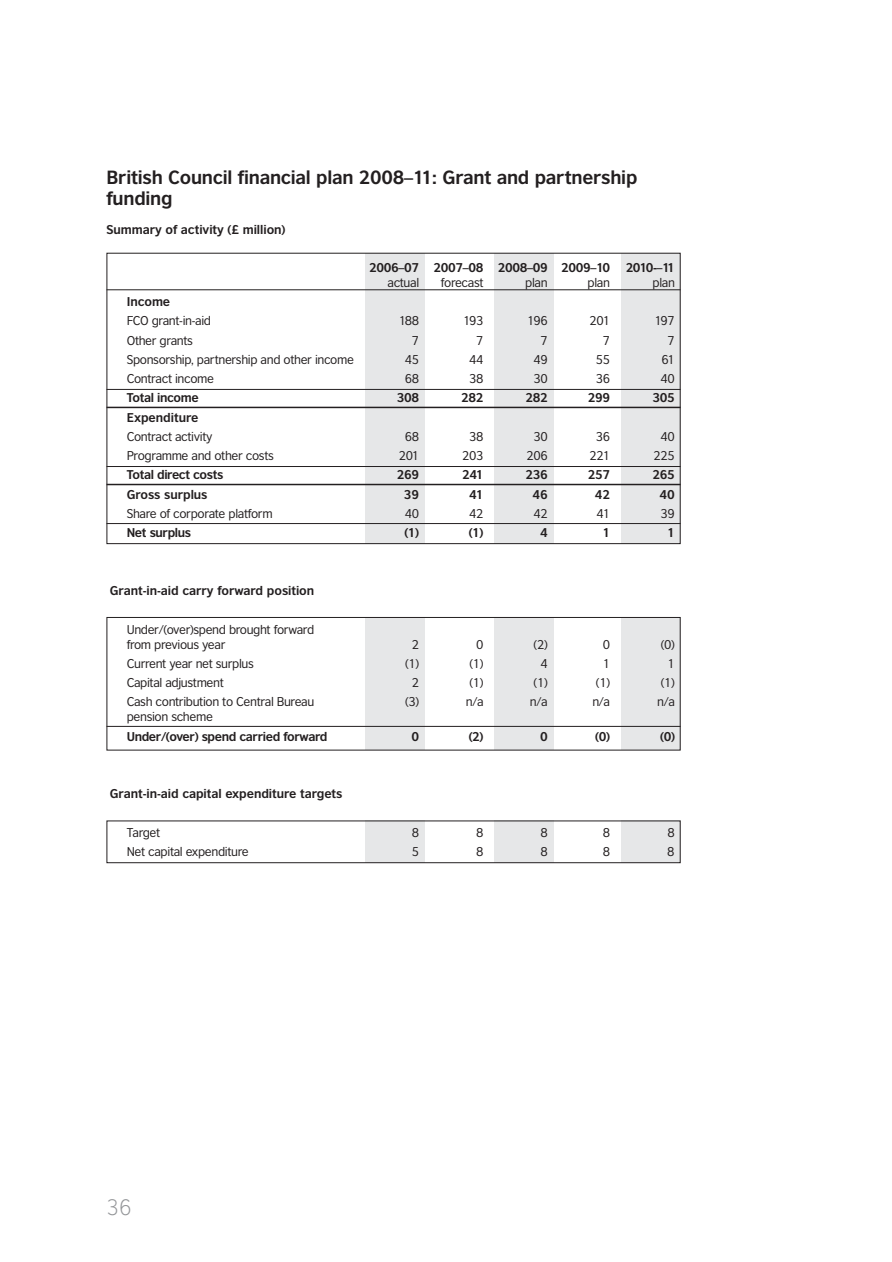
<style>
.page{position:relative;width:892px;height:1262px;background:#fff}
.page>*{position:absolute;margin:0;border:0;box-sizing:border-box;transform-origin:0 0}
.t1{font:300 21px "British Council Sans";color:#939598}
.t2{font:700 18px/21px "British Council Sans";letter-spacing:-.015em;color:#231f20}
.t3{font:12px/15px "British Council Sans";letter-spacing:-.03em;color:#231f20}
.t4{font:700 12px "British Council Sans";letter-spacing:-.03em;color:#231f20}
.t5{font:700 12px "British Council Sans";letter-spacing:-.005em;color:#231f20}
</style>
<div class="page">
<div style="left:365px;top:617px;width:60px;height:133px;background:#e6e7e8"></div>
<div style="left:494px;top:617px;width:59px;height:133px;background:#e6e7e8"></div>
<div style="left:621px;top:617px;width:60px;height:133px;background:#e6e7e8"></div>
<div style="left:365px;top:820px;width:60px;height:42px;background:#e6e7e8"></div>
<div style="left:494px;top:820px;width:59px;height:42px;background:#e6e7e8"></div>
<div style="left:621px;top:820px;width:60px;height:42px;background:#e6e7e8"></div>
<div style="left:107px;top:820px;width:574px;height:43px;border:1px solid #231f20"></div>
<div style="left:365px;top:253px;width:60px;height:290px;background:#e6e7e8"></div>
<div style="left:494px;top:253px;width:59px;height:290px;background:#e6e7e8"></div>
<div style="left:621px;top:253px;width:60px;height:290px;background:#e6e7e8"></div>
<hr style="left:107px;top:289px;width:574px;height:1px;background:#231f20">
<hr style="left:107px;top:389px;width:574px;height:1px;background:#231f20">
<hr style="left:107px;top:407px;width:574px;height:1px;background:#231f20">
<hr style="left:107px;top:466px;width:574px;height:1px;background:#231f20">
<hr style="left:107px;top:484px;width:574px;height:1px;background:#231f20">
<div style="left:107px;top:253px;width:574px;height:291px;border:1px solid #231f20"></div>
<hr style="left:107px;top:523px;width:574px;height:1px;background:#231f20">
<div style="left:107px;top:617px;width:574px;height:133px;border:1px solid #231f20"></div>
<hr style="left:107px;top:726px;width:574px;height:1px;background:#231f20">
<h2 class="t2" style="left:107px;top:168px;width:532px">British Council financial plan 2008–11: Grant and partnership funding</h2>
<p class="t5" style="left:107px;top:224px;width:180px">Summary of activity (£ million)</p>
<p class="t4" style="left:369px;top:262px;width:242px">2006–07 2007–08 2008–09 2009–10</p>
<p class="t4" style="left:626px;top:262px;width:51px">2010-–11</p>
<p class="t3" style="left:388px;top:276px;width:33px">actual</p>
<p class="t3" style="left:441px;top:276px;width:44px">forecast</p>
<p class="t3" style="left:525px;top:276px;width:24px">plan</p>
<p class="t3" style="left:588px;top:276px;width:24px">plan</p>
<p class="t3" style="left:653px;top:276px;width:24px">plan</p>
<p class="t4" style="left:127px;top:296px;width:45px">Income</p>
<p class="t3" style="left:127px;top:314px;width:86px">FCO grant-in-aid</p>
<p class="t3" style="left:399px;top:314px;width:22px">188</p>
<p class="t3" style="left:463px;top:314px;width:22px">193</p>
<p class="t3" style="left:527px;top:314px;width:22px">196</p>
<p class="t3" style="left:590px;top:314px;width:22px">201</p>
<p class="t3" style="left:655px;top:314px;width:22px">197</p>
<p class="t3" style="left:127px;top:334px;width:68px">Other grants</p>
<p class="t3" style="left:412px;top:334px;width:9px">7</p>
<p class="t3" style="left:476px;top:334px;width:9px">7</p>
<p class="t3" style="left:540px;top:334px;width:9px">7</p>
<p class="t3" style="left:603px;top:334px;width:9px">7</p>
<p class="t3" style="left:668px;top:334px;width:9px">7</p>
<p class="t3" style="left:127px;top:353px;width:229px">Sponsorship, partnership and other income</p>
<p class="t3" style="left:405px;top:353px;width:16px">45</p>
<p class="t3" style="left:469px;top:353px;width:16px">44</p>
<p class="t3" style="left:533px;top:353px;width:16px">49</p>
<p class="t3" style="left:596px;top:353px;width:16px">55</p>
<p class="t3" style="left:662px;top:353px;width:15px">61</p>
<p class="t3" style="left:127px;top:372px;width:89px">Contract income</p>
<p class="t3" style="left:405px;top:372px;width:16px">68</p>
<p class="t3" style="left:469px;top:372px;width:16px">38</p>
<p class="t3" style="left:533px;top:372px;width:16px">30</p>
<p class="t3" style="left:596px;top:372px;width:16px">36</p>
<p class="t3" style="left:661px;top:372px;width:16px">40</p>
<p class="t4" style="left:127px;top:392px;width:73px">Total income</p>
<p class="t4" style="left:397px;top:392px;width:24px">308</p>
<p class="t4" style="left:461px;top:392px;width:24px">282</p>
<p class="t4" style="left:525px;top:392px;width:24px">282</p>
<p class="t4" style="left:588px;top:392px;width:24px">299</p>
<p class="t4" style="left:653px;top:392px;width:24px">305</p>
<p class="t5" style="left:127px;top:412px;width:73px">Expenditure</p>
<p class="t3" style="left:127px;top:430px;width:87px">Contract activity</p>
<p class="t3" style="left:405px;top:430px;width:16px">68</p>
<p class="t3" style="left:469px;top:430px;width:16px">38</p>
<p class="t3" style="left:533px;top:430px;width:16px">30</p>
<p class="t3" style="left:596px;top:430px;width:16px">36</p>
<p class="t3" style="left:661px;top:430px;width:16px">40</p>
<p class="t3" style="left:127px;top:449px;width:149px">Programme and other costs</p>
<p class="t3" style="left:399px;top:449px;width:22px">201</p>
<p class="t3" style="left:462px;top:449px;width:23px">203</p>
<p class="t3" style="left:526px;top:449px;width:23px">206</p>
<p class="t3" style="left:590px;top:449px;width:22px">221</p>
<p class="t3" style="left:654px;top:449px;width:23px">225</p>
<p class="t4" style="left:127px;top:469px;width:98px">Total direct costs</p>
<p class="t4" style="left:397px;top:469px;width:24px">269</p>
<p class="t4" style="left:462px;top:469px;width:23px">241</p>
<p class="t4" style="left:525px;top:469px;width:24px">236</p>
<p class="t4" style="left:588px;top:469px;width:24px">257</p>
<p class="t4" style="left:653px;top:469px;width:24px">265</p>
<p class="t5" style="left:127px;top:489px;width:82px">Gross surplus</p>
<p class="t4" style="left:404px;top:489px;width:17px">39</p>
<p class="t4" style="left:469px;top:489px;width:16px">41</p>
<p class="t4" style="left:532px;top:489px;width:17px">46</p>
<p class="t4" style="left:595px;top:489px;width:17px">42</p>
<p class="t4" style="left:660px;top:489px;width:17px">40</p>
<p class="t3" style="left:127px;top:507px;width:147px">Share of corporate platform</p>
<p class="t3" style="left:405px;top:507px;width:16px">40</p>
<p class="t3" style="left:469px;top:507px;width:16px">42</p>
<p class="t3" style="left:533px;top:507px;width:16px">42</p>
<p class="t3" style="left:597px;top:507px;width:15px">41</p>
<p class="t3" style="left:661px;top:507px;width:16px">39</p>
<p class="t4" style="left:127px;top:527px;width:66px">Net surplus</p>
<p class="t4" style="left:404px;top:527px;width:16px">(1)</p>
<p class="t4" style="left:469px;top:527px;width:16px">(1)</p>
<p class="t4" style="left:540px;top:527px;width:9px">4</p>
<p class="t4" style="left:602px;top:527px;width:9px">1</p>
<p class="t4" style="left:667px;top:527px;width:9px">1</p>
<p class="t5" style="left:110px;top:585px;width:206px">Grant-in-aid carry forward position</p>
<p class="t3" style="left:127px;top:622px;width:189px">Under/(over)spend brought forward from previous year</p>
<p class="t3" style="left:412px;top:637px;width:9px">2</p>
<p class="t3" style="left:476px;top:637px;width:9px">0</p>
<p class="t3" style="left:534px;top:637px;width:16px">(2)</p>
<p class="t3" style="left:603px;top:637px;width:9px">0</p>
<p class="t3" style="left:661px;top:637px;width:16px">(0)</p>
<p class="t3" style="left:127px;top:657px;width:129px">Current year net surplus</p>
<p class="t3" style="left:405px;top:657px;width:16px">(1)</p>
<p class="t3" style="left:469px;top:657px;width:16px">(1)</p>
<p class="t3" style="left:540px;top:657px;width:9px">4</p>
<p class="t3" style="left:603px;top:657px;width:9px">1</p>
<p class="t3" style="left:668px;top:657px;width:9px">1</p>
<p class="t3" style="left:127px;top:676px;width:99px">Capital adjustment</p>
<p class="t3" style="left:412px;top:676px;width:9px">2</p>
<p class="t3" style="left:469px;top:676px;width:16px">(1)</p>
<p class="t3" style="left:534px;top:676px;width:16px">(1)</p>
<p class="t3" style="left:596px;top:676px;width:16px">(1)</p>
<p class="t3" style="left:661px;top:676px;width:16px">(1)</p>
<p class="t3" style="left:127px;top:695px;width:189px">Cash contribution to Central Bureau</p>
<p class="t3" style="left:405px;top:695px;width:16px">(3)</p>
<p class="t3" style="left:466px;top:695px;width:19px">n/a</p>
<p class="t3" style="left:530px;top:695px;width:19px">n/a</p>
<p class="t3" style="left:592px;top:695px;width:19px">n/a</p>
<p class="t3" style="left:657px;top:695px;width:19px">n/a</p>
<p class="t3" style="left:127px;top:710px;width:88px">pension scheme</p>
<p class="t4" style="left:127px;top:730px;width:202px">Under/(over) spend carried forward</p>
<p class="t4" style="left:412px;top:730px;width:9px">0</p>
<p class="t4" style="left:469px;top:730px;width:16px">(2)</p>
<p class="t4" style="left:540px;top:730px;width:9px">0</p>
<p class="t4" style="left:595px;top:730px;width:16px">(0)</p>
<p class="t4" style="left:660px;top:730px;width:16px">(0)</p>
<p class="t5" style="left:110px;top:788px;width:234px">Grant-in-aid capital expenditure targets</p>
<p class="t3" style="left:127px;top:826px;width:35px">Target</p>
<p class="t3" style="left:412px;top:826px;width:9px">8</p>
<p class="t3" style="left:476px;top:826px;width:9px">8</p>
<p class="t3" style="left:540px;top:826px;width:9px">8</p>
<p class="t3" style="left:603px;top:826px;width:9px">8</p>
<p class="t3" style="left:668px;top:826px;width:9px">8</p>
<p class="t3" style="left:127px;top:845px;width:123px">Net capital expenditure</p>
<p class="t3" style="left:412px;top:845px;width:9px">5</p>
<p class="t3" style="left:476px;top:845px;width:9px">8</p>
<p class="t3" style="left:540px;top:845px;width:9px">8</p>
<p class="t3" style="left:603px;top:845px;width:9px">8</p>
<p class="t3" style="left:667px;top:845px;width:9px">8</p>
<h1 class="t1" style="left:107px;top:1197px;width:27px">36</h1>
</div>
